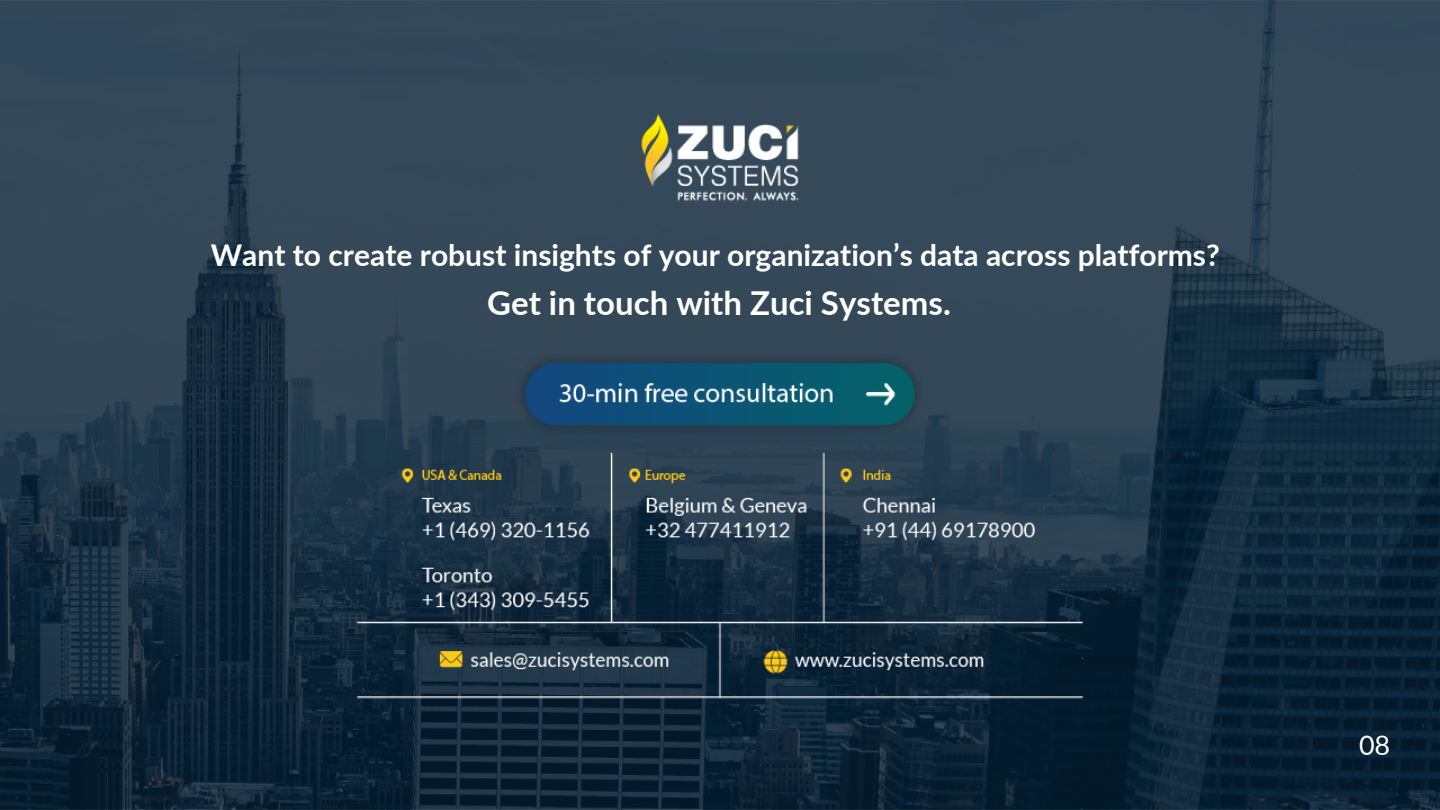
<style>
.page{position:relative;width:1440px;height:810px;background:#fff}
.page>*{position:absolute;margin:0;border:0;box-sizing:border-box;transform-origin:0 0}
.t1{font:700 33px "Lato";color:#fff}
.t2{font:700 30px "Lato";color:#fff}
.t3{font:27px "Lato";color:#fff}
</style>
<div class="page">
<img style="left:0;top:0;width:1440px;height:810px">
<h1 class="t2" style="left:211px;top:236px;width:1011px">Want to create robust insights of your organization’s data across platforms?</h1>
<h1 class="t1" style="left:487px;top:283px;width:465px">Get in touch with Zuci Systems.</h1>
<p class="t3" style="left:1359px;top:728px;width:33px">08</p>
</div>
